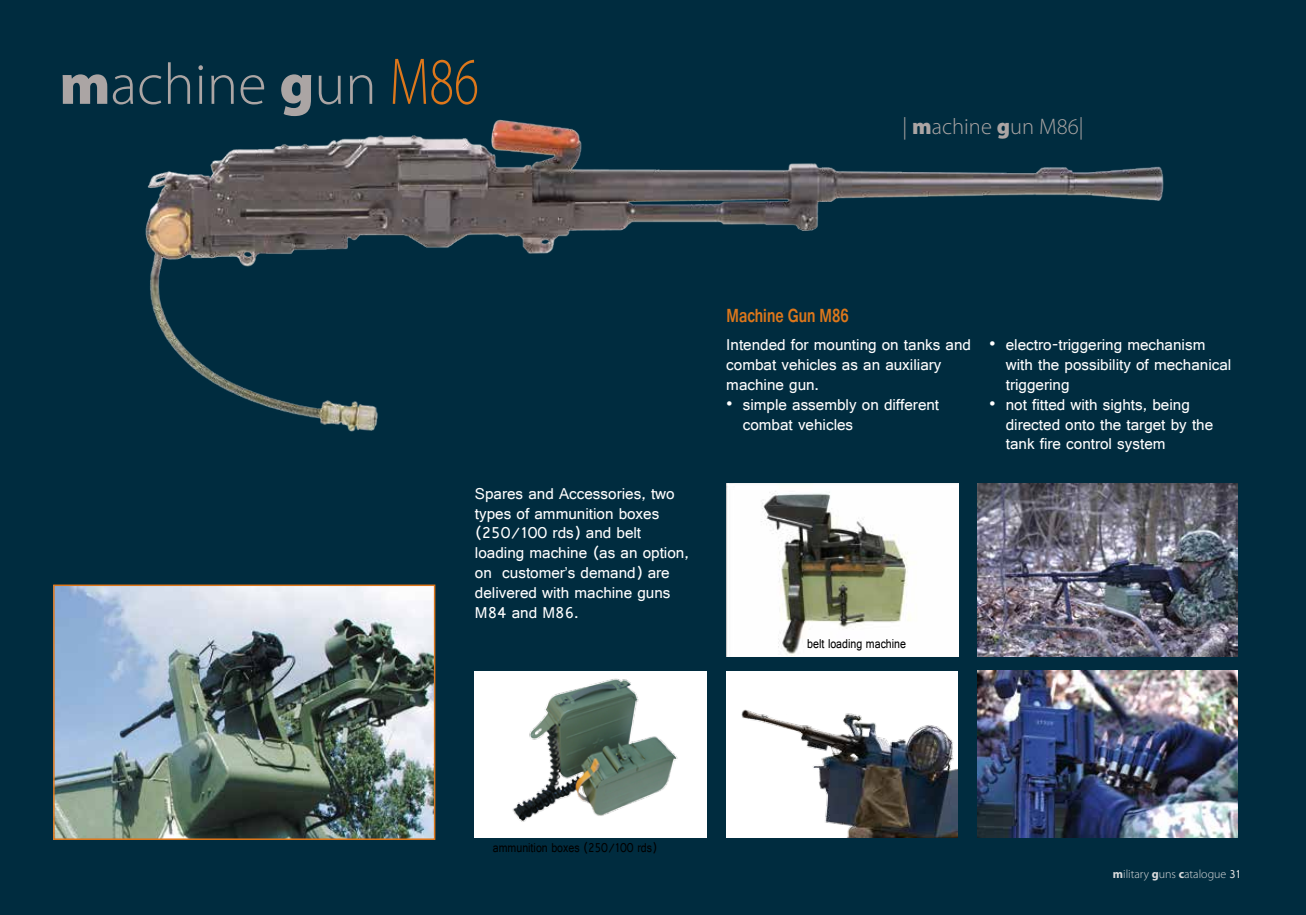
<style>
.page{position:relative;width:1306px;height:915px;background:#fff}
.page>*{position:absolute;margin:0;border:0;box-sizing:border-box;transform-origin:0 0}
.t1{font:300 58.5px "Myriad Pro";color:#aba5a4}
.t2{font:300 22.5px "Myriad Pro";color:#aba5a4}
.t3{font:700 19.95px "Gautami";color:#dd771b;scale:.77 1}
.t4{font:16.5px/19.8px "Gautami";color:#fff}
.t5{font:13.5px "Gautami";color:#000;scale:.85 1}
.t6{font:300 12px "Myriad Pro";color:#dcddde}
.s1{font-weight:900}
.s2{font-size:66.6px;color:#dd771b}
.s3{font-weight:700}
.s4{font-family:"Gautami";font-weight:400}
</style>
<div class="page">
<div style="left:0;top:0;width:1305px;height:914px;background:#002c3f"></div>
<img style="left:145px;top:119px;width:1019px;height:313px">
<div style="left:474px;top:670px;width:232px;height:167px;background:#fff"></div>
<img style="left:512px;top:678px;width:166px;height:144px">
<div style="left:726px;top:670px;width:231px;height:167px;background:#fff"></div>
<img style="left:741px;top:709px;width:216px;height:128px">
<img style="left:726px;top:483px;width:232px;height:173px">
<img style="left:977px;top:483px;width:260px;height:173px">
<img style="left:977px;top:670px;width:260px;height:167px">
<img style="left:56px;top:587px;width:376px;height:249px">
<div style="left:53px;top:584px;width:382px;height:255px;border:2px solid #dd771b"></div>
<h1 class="t1" style="left:60px;top:49px;width:421px"><span class="s1">m</span>achine <span class="s1">g</span>un <span class="s2">M86</span></h1>
<h2 class="t2" style="left:902px;top:113px;width:182px">| <span class="s1">m</span>achine <span class="s1">g</span>un M86|</h2>
<p class="t4" style="left:475px;top:483px;width:215px">Spares and Accessories, two types of ammunition boxes (250/100 rds) and belt loading machine (as an option, on customer’s demand) are delivered with machine guns<br>M84 and M86.</p>
<p class="t3" style="left:726px;top:303px;width:160px">Machine Gun M86</p>
<p class="t4" style="left:726px;top:334px;width:246px">Intended for mounting on tanks and combat vehicles as an auxiliary machine gun.</p>
<p class="t4" style="left:742px;top:394px;width:198px;text-indent:-16px">• simple assembly on different combat vehicles</p>
<p class="t4" style="left:1005px;top:334px;width:227px;text-indent:-16px">• electro-triggering mechanism with the possibility of mechanical triggering</p>
<p class="t4" style="left:1005px;top:394px;width:209px;text-indent:-16px">• not fitted with sights, being directed onto the target by the tank fire control system</p>
<p class="t5" style="left:807px;top:635px;width:118px">belt loading machine</p>
<p class="t5" style="left:493px;top:839px;width:194px">ammunition boxes (250/100 rds)</p>
<p class="t6" style="left:1112px;top:866px;width:129px"><span class="s3">m</span>ilitary <span class="s3">g</span>uns <span class="s3">c</span>atalogue <span class="s4">31</span></p>
</div>
